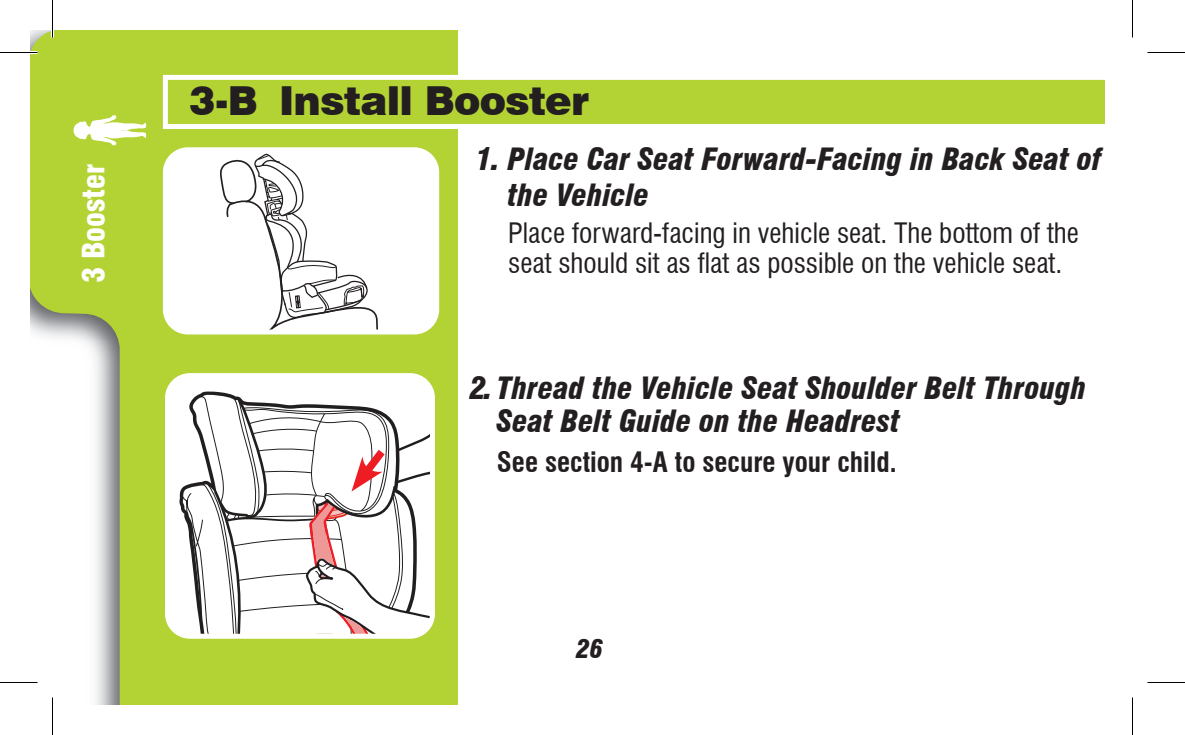
<style>
.page{position:relative;width:1185px;height:735px;background:#fff}
.page>*{position:absolute;margin:0;border:0;box-sizing:border-box;transform-origin:0 0}
.t1{font:900 40px "Swiss 721 BT";letter-spacing:-.02em;color:#231f20}
.t2{font:italic 900 condensed 30px/36px "Swiss 721 BT";color:#231f20}
.t3{font:900 condensed 30px "Swiss 721 BT";color:#fff}
.t4{font:condensed 27.5px/30px "Swiss 721 BT";color:#231f20}
.t5{font:700 condensed 27.5px "Swiss 721 BT";color:#231f20}
.t6{font:italic 900 condensed 25px "Swiss 721 BT";color:#231f20}
</style>
<div class="page">
<svg style="left:30px;top:30px;width:428px;height:675px;fill:#b3d234"></svg>
<svg style="left:74px;top:115px;width:72px;height:31px"></svg>
<div style="left:163px;top:75px;width:947px;height:54px;background:#b3d234;border:5px solid #fff"></div>
<div style="left:165px;top:150px;width:272px;height:182px;background:#fff;border-radius:22px"></div>
<svg style="left:220px;top:154px;width:158px;height:174px"></svg>
<div style="left:163px;top:147px;width:276px;height:187px;border:5px solid #fff;border-radius:22px"></div>
<div style="left:168px;top:376px;width:264px;height:260px;background:#fff;border-radius:22px"></div>
<div style="left:165px;top:373px;width:270px;height:266px;border:5px solid #fff;border-radius:22px"></div>
<svg style="left:183px;top:376px;width:249px;height:260px"></svg>
<hr style="left:0;top:51px;width:38px;height:3px;background:#fff">
<hr style="left:0;top:681px;width:38px;height:3px;background:#fff">
<hr style="left:51px;top:0;width:3px;height:38px;background:#fff">
<hr style="left:51px;top:698px;width:3px;height:37px;background:#fff">
<hr style="left:0;top:52px;width:38px;height:1px;background:#000">
<hr style="left:1148px;top:52px;width:37px;height:1px;background:#000">
<hr style="left:0;top:682px;width:38px;height:1px;background:#000">
<hr style="left:1148px;top:682px;width:37px;height:1px;background:#000">
<hr style="left:52px;top:0;width:1px;height:38px;background:#000">
<hr style="left:52px;top:698px;width:1px;height:37px;background:#000">
<hr style="left:1132px;top:0;width:1px;height:38px;background:#000">
<hr style="left:1132px;top:698px;width:1px;height:37px;background:#000">
<p class="t3" style="left:75px;top:283px;width:121px;rotate:-90deg">3 Booster</p>
<p class="t1" style="left:189px;top:76px;width:402px">3-B Install Booster</p>
<p class="t2" style="left:508px;top:141px;width:595px;text-indent:-32px">1. Place Car Seat Forward-Facing in Back Seat of the Vehicle</p>
<p class="t4" style="left:508px;top:218px;width:572px">Place forward-facing in vehicle seat. The bottom of the seat should sit as flat as possible on the vehicle seat.</p>
<p class="t2" style="left:497px;top:372px;width:591px;line-height:32.5px;text-indent:-27px">2. Thread the Vehicle Seat Shoulder Belt Through<br>Seat Belt Guide on the Headrest</p>
<p class="t5" style="left:497px;top:445px;width:401px">See section 4-A to secure your child.</p>
<p class="t6" style="left:577px;top:634px;width:28px">26</p>
</div>
